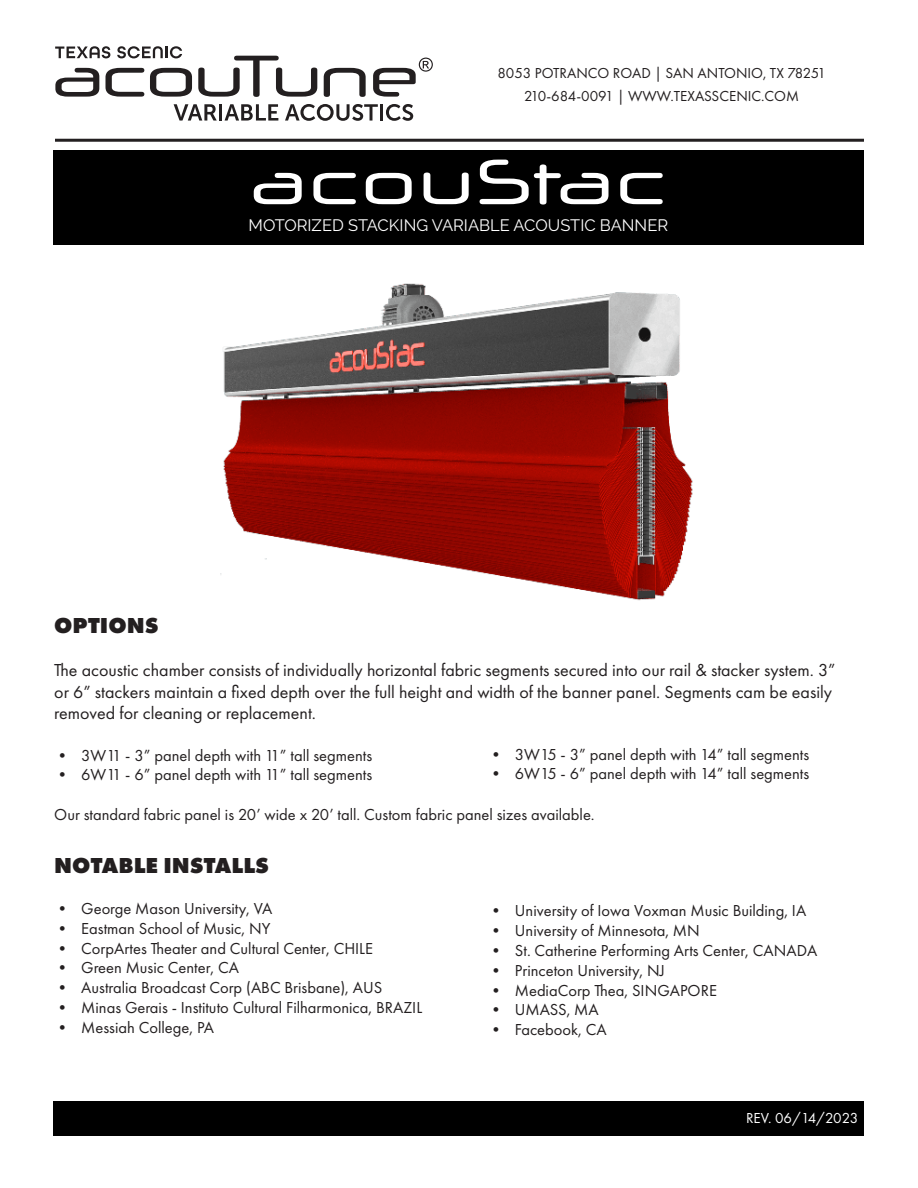
<style>
.page{position:relative;width:918px;height:1188px;background:#fff}
.page>*{position:absolute;margin:0;border:0;box-sizing:border-box;transform-origin:0 0}
.t1{font:64.5px "Neuropol X Rg";color:#fff}
.t2{font:800 22.5px "Futura PT";color:#231f20}
.t3{font:18px/21.6px "Futura PT";color:#231f20}
.t4{font:16.5px "Futura PT";color:#231f20}
.t5{font:16.5px "Raleway";color:#fff}
.t6{font:15px/22.5px "Futura PT";color:#231f20;text-align:center}
.t7{font:15px "Futura PT";color:#fff}
</style>
<div class="page">
<hr style="left:2px;top:139px;width:915px;height:3px;background:#231f20">
<div style="left:53px;top:1101px;width:811px;height:34px;background:#000"></div>
<div style="left:53px;top:150px;width:810px;height:94px;background:#000"></div>
<div style="left:864px;top:0;width:54px;height:1187px;background:#fff"></div>
<div style="left:0;top:0;width:53px;height:1187px;background:#fff"></div>
<img style="left:221px;top:283px;width:472px;height:318px">
<svg style="left:55px;top:46px;width:378px;height:75px"></svg>
<p class="t6" style="left:497px;top:63px;width:330px">8053 POTRANCO ROAD | SAN ANTONIO, TX 78251<br>210-684-0091 | WWW.TEXASSCENIC.COM</p>
<h1 class="t1" style="left:249px;top:148px;width:420px">acouStac</h1>
<p class="t5" style="left:249px;top:216px;width:421px">MOTORIZED STACKING VARIABLE ACOUSTIC BANNER</p>
<h2 class="t2" style="left:54px;top:612px;width:106px">OPTIONS</h2>
<p class="t3" style="left:54px;top:661px;width:783px">The acoustic chamber consists of individually horizontal fabric segments secured into our rail &amp; stacker system. 3” or 6” stackers maintain a fixed depth over the full height and width of the banner panel. Segments cam be easily removed for cleaning or replacement.</p>
<p class="t4" style="left:54px;top:748px;width:320px">• 3W11 - 3” panel depth with 11” tall segments</p>
<p class="t4" style="left:54px;top:768px;width:320px">• 6W11 - 6” panel depth with 11” tall segments</p>
<p class="t4" style="left:54px;top:807px;width:542px">Our standard fabric panel is 20’ wide x 20’ tall. Custom fabric panel sizes available.</p>
<h2 class="t2" style="left:54px;top:852px;width:216px">NOTABLE INSTALLS</h2>
<p class="t4" style="left:54px;top:901px;width:220px">• George Mason University, VA</p>
<p class="t4" style="left:54px;top:921px;width:218px">• Eastman School of Music, NY</p>
<p class="t4" style="left:54px;top:941px;width:320px">• CorpArtes Theater and Cultural Center, CHILE</p>
<p class="t4" style="left:54px;top:961px;width:186px">• Green Music Center, CA</p>
<p class="t4" style="left:54px;top:981px;width:330px">• Australia Broadcast Corp (ABC Brisbane), AUS</p>
<p class="t4" style="left:54px;top:1000px;width:370px">• Minas Gerais - Instituto Cultural Filharmonica, BRAZIL</p>
<p class="t4" style="left:54px;top:1020px;width:161px">• Messiah College, PA</p>
<p class="t4" style="left:488px;top:747px;width:323px">• 3W15 - 3” panel depth with 14” tall segments</p>
<p class="t4" style="left:488px;top:767px;width:323px">• 6W15 - 6” panel depth with 14” tall segments</p>
<p class="t4" style="left:488px;top:904px;width:320px">• University of Iowa Voxman Music Building, IA</p>
<p class="t4" style="left:488px;top:924px;width:213px">• University of Minnesota, MN</p>
<p class="t4" style="left:488px;top:943px;width:331px">• St. Catherine Performing Arts Center, CANADA</p>
<p class="t4" style="left:488px;top:963px;width:178px">• Princeton University, NJ</p>
<p class="t4" style="left:488px;top:983px;width:231px">• MediaCorp Thea, SINGAPORE</p>
<p class="t4" style="left:488px;top:1003px;width:112px">• UMASS, MA</p>
<p class="t4" style="left:488px;top:1023px;width:120px">• Facebook, CA</p>
<p class="t7" style="left:746px;top:1112px;width:114px">REV. 06/14/2023</p>
</div>
